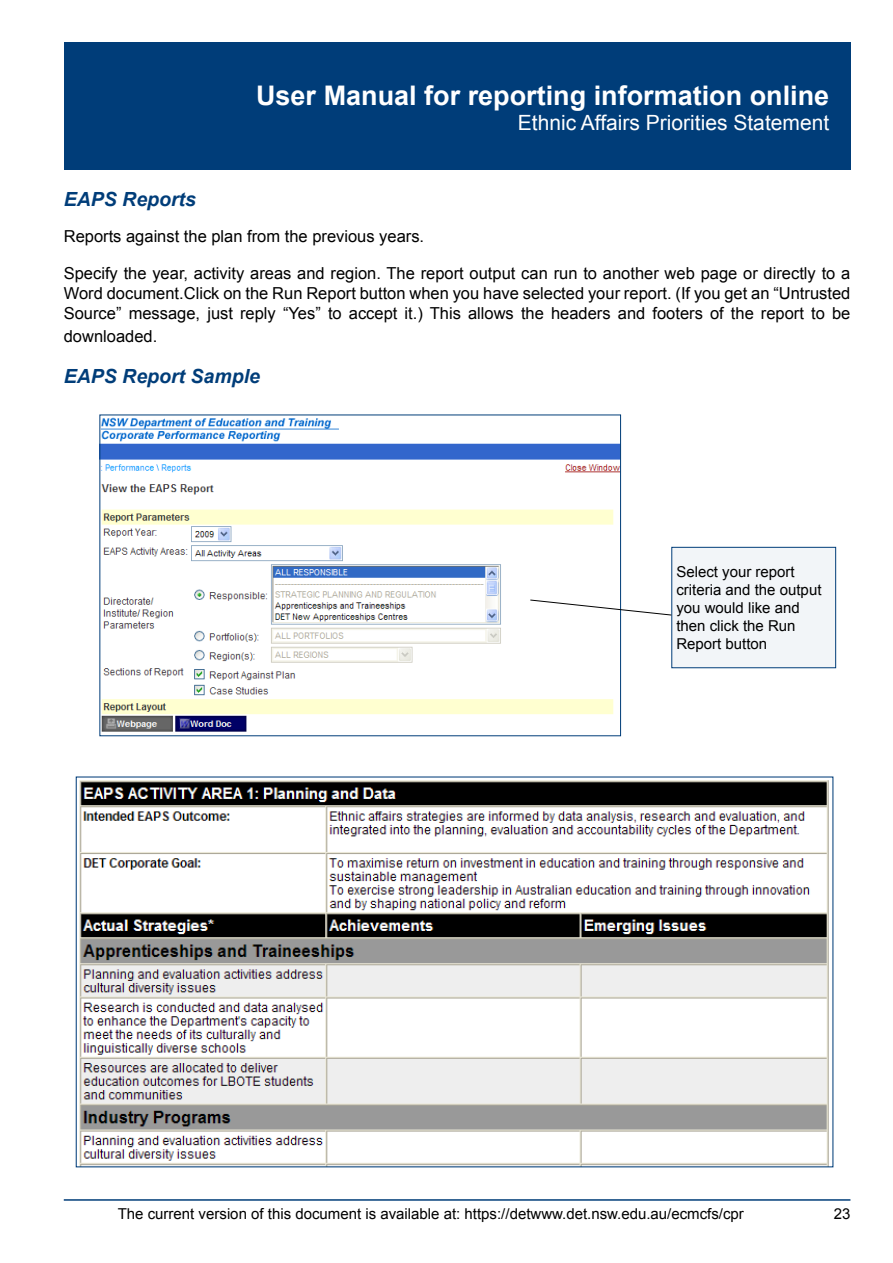
<style>
.page{position:relative;width:893px;height:1263px;background:#fff}
.page>*{position:absolute;margin:0;border:0;box-sizing:border-box;transform-origin:0 0}
.t1{font:700 27px "Arial";color:#fff}
.t2{font:21px "Arial";color:#fff}
.t3{font:italic 700 19.5px "Arial";color:#003d79}
.t4{font:16.5px/19.8px "Arial";color:#000;text-align:justify}
.t5{font:15px/18px "Arial";color:#000}
</style>
<div class="page">
<div style="left:64px;top:43px;width:786px;height:127px;background:#003d79"></div>
<hr style="left:64px;top:1199px;width:786px;height:2px;background:#003d79">
<div style="left:672px;top:547px;width:164px;height:121px;background:#f2f5f8"></div>
<div style="left:671px;top:547px;width:165px;height:121px;border:1px solid #003d79"></div>
<img style="left:101px;top:417px;width:518px;height:315px">
<svg style="left:529px;top:599px;width:143px;height:17px"></svg>
<img style="left:79px;top:780px;width:750px;height:385px">
<h1 class="t1" style="left:256px;top:77px;width:575px">User Manual for reporting information online</h1>
<p class="t2" style="left:518px;top:109px;width:313px">Ethnic Affairs Priorities Statement</p>
<p class="t3" style="left:64px;top:186px;width:134px">EAPS Reports</p>
<p class="t4" style="left:64px;top:227px;width:362px">Reports against the plan from the previous years.</p>
<p class="t4" style="left:64px;top:264px;width:788px">Specify the year, activity areas and region. The report output can run to another web page or directly to a Word document.Click on the Run Report button when you have selected your report. (If you get an “Untrusted Source” message, just reply “Yes” to accept it.) This allows the headers and footers of the report to be</p>
<p class="t4" style="left:64px;top:327px;width:95px">downloaded.</p>
<p class="t3" style="left:64px;top:363px;width:198px">EAPS Report Sample</p>
<p class="t5" style="left:676px;top:563px;width:147px">Select your report criteria and the output you would like and then click the Run<br>Report button</p>
<p class="t5" style="left:118px;top:1204px;width:628px">The current version of this document is available at: https://detwww.det.nsw.edu.au/ecmcfs/cpr</p>
<p class="t5" style="left:834px;top:1204px;width:18px">23</p>
</div>
